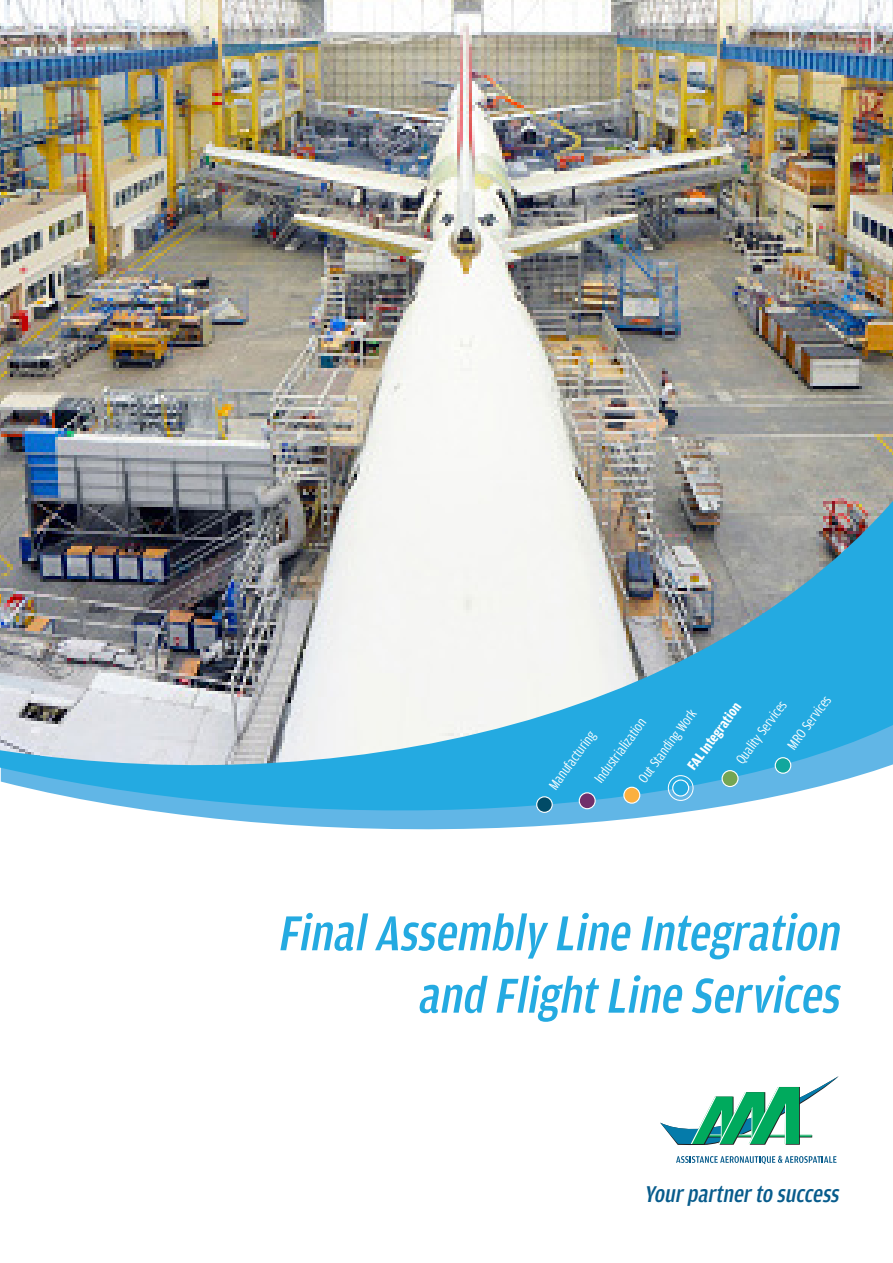
<style>
.page{position:relative;width:893px;height:1263px;background:#fff}
.page>*{position:absolute;margin:0;border:0;box-sizing:border-box;transform-origin:0 0}
.t1{font:italic 500 52.05px/62.4px "Amplitude Cond";color:#24aae1;text-align:right}
.t2{font:italic 500 24.3px "Amplitude Cond";color:#085c8c}
.t3{font:14.4px "Amplitude Cond";color:#fff}
.t4{font:700 14.4px "Amplitude Cond";color:#fff}
</style>
<div class="page">
<svg style="left:660px;top:1076px;width:179px;height:69px"></svg>
<svg style="left:676px;top:1156px;width:160px;height:8px"></svg>
<img style="left:0;top:0;width:893px;height:434px">
<img style="left:0;top:434px;width:893px;height:396px">
<div style="left:673px;top:780px;width:16px;height:16px;background:#24aae1;border-radius:50%"></div>
<div style="left:672px;top:779px;width:17px;height:18px;border:1px solid #fff;border-radius:50%"></div>
<div style="left:722px;top:770px;width:16px;height:17px;background:#74a553;border-radius:50%"></div>
<div style="left:721px;top:770px;width:18px;height:17px;border:1px solid #fff;border-radius:50%"></div>
<div style="left:624px;top:787px;width:16px;height:16px;background:#fbb03f;border-radius:50%"></div>
<div style="left:623px;top:786px;width:17px;height:18px;border:1px solid #fff;border-radius:50%"></div>
<div style="left:775px;top:758px;width:16px;height:15px;background:#12a79d;border-radius:50%"></div>
<div style="left:775px;top:757px;width:16px;height:17px;border:1px solid #fff;border-radius:50%"></div>
<div style="left:537px;top:797px;width:15px;height:15px;background:#014b67;border-radius:50%"></div>
<div style="left:536px;top:796px;width:17px;height:17px;border:1px solid #fff;border-radius:50%"></div>
<div style="left:668px;top:775px;width:26px;height:26px;border:1px solid #fff;border-radius:50%"></div>
<div style="left:579px;top:793px;width:16px;height:16px;background:#712f6b;border-radius:50%"></div>
<div style="left:579px;top:792px;width:17px;height:17px;border:1px solid #fff;border-radius:50%"></div>
<p class="t3" style="left:732px;top:758px;width:77px;rotate:-53deg">Quality Services</p>
<p class="t3" style="left:784px;top:743px;width:65px;rotate:-53deg">MRO Services</p>
<p class="t4" style="left:684px;top:764px;width:82px;rotate:-53deg">FAL Integration</p>
<p class="t3" style="left:635px;top:776px;width:89px;rotate:-53deg">Out Standing Work</p>
<p class="t3" style="left:591px;top:777px;width:78px;rotate:-53deg">Industrialization</p>
<p class="t3" style="left:545px;top:783px;width:70px;rotate:-53deg">Manufacturing</p>
<p class="t1" style="left:277px;top:902px;width:573px">FinalAssembly Line Integration and FlightLine Services</p>
<p class="t2" style="left:644px;top:1181px;width:201px">Yourpartnerto success</p>
</div>
